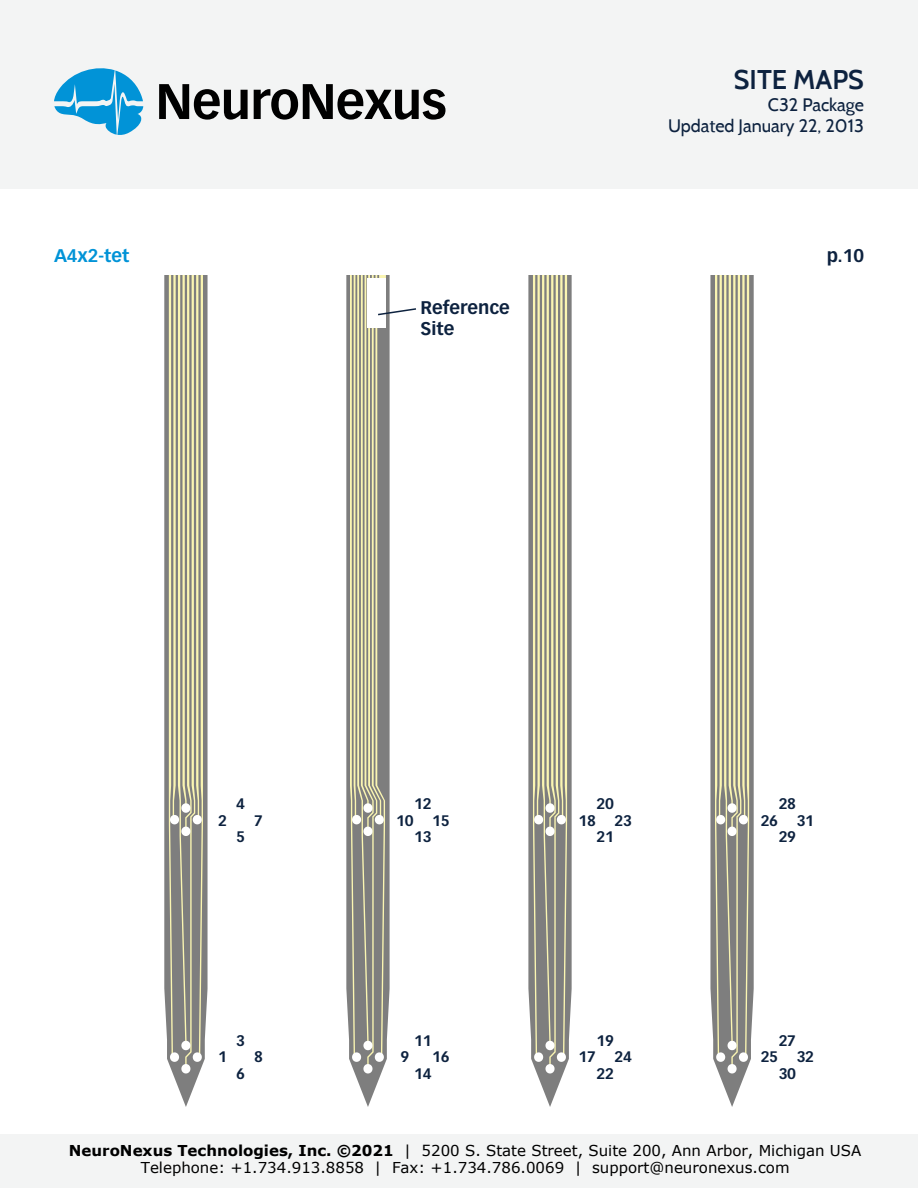
<style>
.page{position:relative;width:918px;height:1188px;background:#fff}
.page>*{position:absolute;margin:0;border:0;box-sizing:border-box;transform-origin:0 0}
.t1{font:600 27px "Cabin";color:#0d223f}
.t2{font:18px/21.6px "Cabin";color:#0d223f;text-align:right}
.t3{font:700 18px/21.6px "Vectora LT Std";color:#0d223f}
.t4{font:700 18px "Vectora LT Std";color:#0193d7}
.t5{font:15px/17.7px "Verdana";color:#000;text-align:center}
.t6{font:700 15px/16.5px "Vectora LT Std";letter-spacing:-.025em;color:#0d223f;text-align:center}
.s1{font-weight:700}
</style>
<div class="page">
<div style="left:0;top:0;width:918px;height:189px;background:#f3f4f4"></div>
<svg style="left:159px;top:84px;width:89px;height:36px"></svg>
<svg style="left:254px;top:84px;width:192px;height:36px"></svg>
<svg style="left:54px;top:68px;width:90px;height:67px"></svg>
<div style="left:0;top:1134px;width:918px;height:54px;background:#f3f4f4"></div>
<svg style="left:164px;top:834px;width:44px;height:215px;background:#929189"></svg>
<svg style="left:164px;top:275px;width:44px;height:536px;background:#b2b095"></svg>
<svg style="left:346px;top:275px;width:44px;height:791px;background:#a3a18f"></svg>
<svg style="left:528px;top:275px;width:15px;height:774px;background:#a5a491"></svg>
<svg style="left:543px;top:275px;width:29px;height:791px;background:#abaa92"></svg>
<svg style="left:710px;top:275px;width:44px;height:791px;background:#a7a693"></svg>
<svg style="left:534px;top:1041px;width:32px;height:33px"></svg>
<svg style="left:352px;top:1041px;width:32px;height:33px"></svg>
<svg style="left:170px;top:1041px;width:32px;height:33px"></svg>
<svg style="left:534px;top:803px;width:32px;height:33px"></svg>
<svg style="left:352px;top:803px;width:32px;height:33px"></svg>
<svg style="left:170px;top:803px;width:32px;height:33px"></svg>
<div style="left:368px;top:278px;width:18px;height:50px;background:#fff"></div>
<svg style="left:716px;top:1041px;width:32px;height:33px"></svg>
<svg style="left:716px;top:803px;width:32px;height:33px"></svg>
<svg style="left:376px;top:275px;width:40px;height:51px"></svg>
<p class="t4" style="left:54px;top:245px;width:77px">A4x2-tet</p>
<p class="t3" style="left:421px;top:296px;width:91px">Reference<br>Site</p>
<h1 class="t1" style="left:734px;top:63px;width:132px">SITE MAPS</h1>
<p class="t2" style="left:668px;top:93px;width:197px">C32 Package<br>Updated January 22, 2013</p>
<p class="t3" style="left:827px;top:245px;width:39px">p.10</p>
<p class="t6" style="left:236px;top:795px;width:10px">4</p>
<p class="t6" style="left:218px;top:812px;width:10px">2</p>
<p class="t6" style="left:254px;top:812px;width:10px">7</p>
<p class="t6" style="left:236px;top:828px;width:10px">5</p>
<p class="t6" style="left:396px;top:795px;width:55px">12<br>10 15<br>13</p>
<p class="t6" style="left:579px;top:795px;width:55px">20<br>18 23<br>21</p>
<p class="t6" style="left:761px;top:795px;width:55px">28<br>26 31<br>29</p>
<p class="t6" style="left:236px;top:1032px;width:10px">3</p>
<p class="t6" style="left:218px;top:1049px;width:10px">1</p>
<p class="t6" style="left:254px;top:1049px;width:10px">8</p>
<p class="t6" style="left:236px;top:1065px;width:10px">6</p>
<p class="t6" style="left:414px;top:1032px;width:19px">11</p>
<p class="t6" style="left:401px;top:1049px;width:10px">9</p>
<p class="t6" style="left:432px;top:1049px;width:19px">16</p>
<p class="t6" style="left:414px;top:1065px;width:19px">14</p>
<p class="t6" style="left:579px;top:1032px;width:55px">19<br>17 24<br>22</p>
<p class="t6" style="left:761px;top:1032px;width:55px">27<br>25 32<br>30</p>
<p class="t5" style="left:69px;top:1141px;width:794px"><span class="s1">NeuroNexus Technologies, Inc. ©2021</span> | 5200 S. State Street, Suite 200, Ann Arbor, Michigan USA<br>Telephone: +1.734.913.8858 | Fax: +1.734.786.0069 | support@neuronexus.com</p>
</div>
